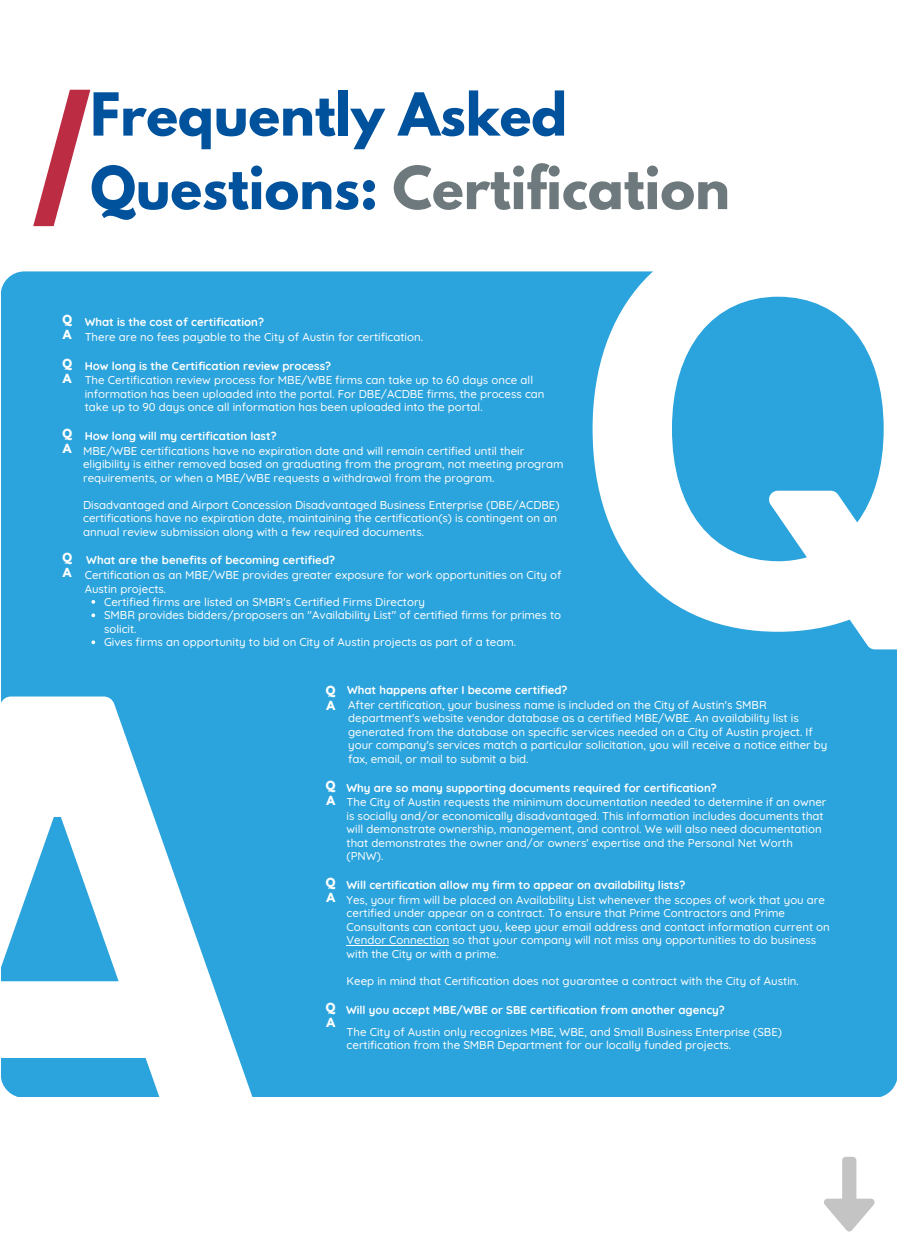
<style>
.page{position:relative;width:897px;height:1234px;background:#fff}
.page>*{position:absolute;margin:0;border:0;box-sizing:border-box;transform-origin:0 0}
.t1{font:700 52.5px/73.5px "League Spartan";color:#00529c}
.t2{font:500 11.38px/13.5px "Quicksand";color:#fff}
.t3{font:700 11.38px "Quicksand";color:#fff}
.t4{font:700 11.2px/15px "League Spartan";color:#fff}
.t5{font:700 11.11px/15px "League Spartan";color:#fff}
.s1{color:#6e797e}
</style>
<div class="page">
<div style="left:1px;top:271px;width:895px;height:826px;background:#2ba3dc;border-radius:24px"></div>
<svg style="left:824px;top:1157px;width:51px;height:74px"></svg>
<svg style="left:33px;top:90px;width:57px;height:136px"></svg>
<svg style="left:592px;top:271px;width:304px;height:378px"></svg>
<svg style="left:1px;top:696px;width:252px;height:401px;fill:#fff"></svg>
<svg style="left:91px;top:600px;width:4px;height:4px"></svg>
<svg style="left:91px;top:613px;width:4px;height:4px"></svg>
<svg style="left:91px;top:640px;width:4px;height:4px"></svg>
<hr style="left:346px;top:945px;width:103px;height:1px;background:#fff">
<p class="t1" style="left:90px;top:84px;width:641px">Frequently Asked<br>Questions: <span class="s1">Certification</span></p>
<h2 class="t5" style="left:62px;top:314px;width:11px">Q<br>A</h2>
<h2 class="t5" style="left:62px;top:357px;width:11px">Q<br>A</h2>
<h2 class="t5" style="left:62px;top:427px;width:11px">Q<br>A</h2>
<h2 class="t5" style="left:62px;top:552px;width:11px">Q<br>A</h2>
<p class="t3" style="left:85px;top:315px;width:181px">What is the cost of certification?</p>
<h1 class="t2" style="left:85px;top:330px;width:340px">There are no fees payable to the City of Austin for certification.</h1>
<h4 class="t3" style="left:85px;top:358px;width:248px">How long is the Certification review process?</h4>
<p class="t2" style="left:85px;top:373px;width:461px">The Certification review process for MBE/WBE firms can take up to 60 days once all information has been uploaded into the portal. For DBE/ACDBE firms, the process can take up to 90 days once all information has been uploaded into the portal.</p>
<h2 class="t3" style="left:85px;top:429px;width:193px">How long will my certification last?</h2>
<h2 class="t2" style="left:83px;top:444px;width:482px">MBE/WBE certifications have no expiration date and will remain certified until their eligibility is either removed based on graduating from the program, not meeting program requirements, or when a MBE/WBE requests a withdrawal from the program.</h2>
<h2 class="t2" style="left:83px;top:497px;width:478px">Disadvantaged and Airport Concession Disadvantaged Business Enterprise (DBE/ACDBE) certifications have no expiration date, maintaining the certification(s) is contingent on an annual review submission along with a few required documents.</h2>
<h2 class="t3" style="left:86px;top:553px;width:250px">What are the benefits of becoming certified?</h2>
<p class="t2" style="left:85px;top:568px;width:478px">Certification as an MBE/WBE provides greater exposure for work opportunities on City of<br>Austin projects.</p>
<h4 class="t2" style="left:104px;top:595px;width:322px">Certified firms are listed on SMBR's Certified Firms Directory</h4>
<h4 class="t2" style="left:104px;top:608px;width:458px">SMBR provides bidders/proposers an "Availability List" of certified firms for primes to solicit.</h4>
<h4 class="t2" style="left:104px;top:635px;width:413px">Gives firms an opportunity to bid on City of Austin projects as part of a team.</h4>
<h2 class="t4" style="left:326px;top:684px;width:11px">Q<br>A</h2>
<h2 class="t4" style="left:326px;top:779px;width:11px">Q<br>A</h2>
<p class="t4" style="left:326px;top:876px;width:11px">Q<br>A</p>
<p class="t4" style="left:326px;top:1001px;width:11px">Q<br>A</p>
<p class="t3" style="left:347px;top:683px;width:222px">What happens after I become certified?</p>
<p class="t2" style="left:348px;top:698px;width:481px">After certification, your business name is included on the City of Austin's SMBR department's website vendor database as a certified MBE/WBE. An availability list is generated from the database on specific services needed on a City of Austin project. If your company's services match a particular solicitation, you will receive a notice either by fax, email, or mail to submit a bid.</p>
<h4 class="t3" style="left:346px;top:780px;width:372px">Why are so many supporting documents required for certification?</h4>
<h4 class="t2" style="left:346px;top:795px;width:481px">The City of Austin requests the minimum documentation needed to determine if an owner is socially and/or economically disadvantaged. This information includes documents that will demonstrate ownership, management, and control. We will also need documentation that demonstrates the owner and/or owners' expertise and the Personal Net Worth (PNW).</h4>
<h4 class="t3" style="left:346px;top:878px;width:340px">Will certification allow my firm to appear on availability lists?</h4>
<h2 class="t2" style="left:346px;top:892px;width:485px">Yes, your firm will be placed on Availability List whenever the scopes of work that you are certified under appear on a contract. To ensure that Prime Contractors and Prime Consultants can contact you, keep your email address and contact information current on Vendor Connection so that your company will not miss any opportunities to do business with the City or with a prime.</h2>
<h2 class="t2" style="left:346px;top:974px;width:454px">Keep in mind that Certification does not guarantee a contract with the City of Austin.</h2>
<h2 class="t3" style="left:346px;top:1002px;width:380px">Will you accept MBE/WBE or SBE certification from another agency?</h2>
<h4 class="t2" style="left:346px;top:1024px;width:437px">The City of Austin only recognizes MBE, WBE, and Small Business Enterprise (SBE) certification from the SMBR Department for our locally funded projects.</h4>
</div>
